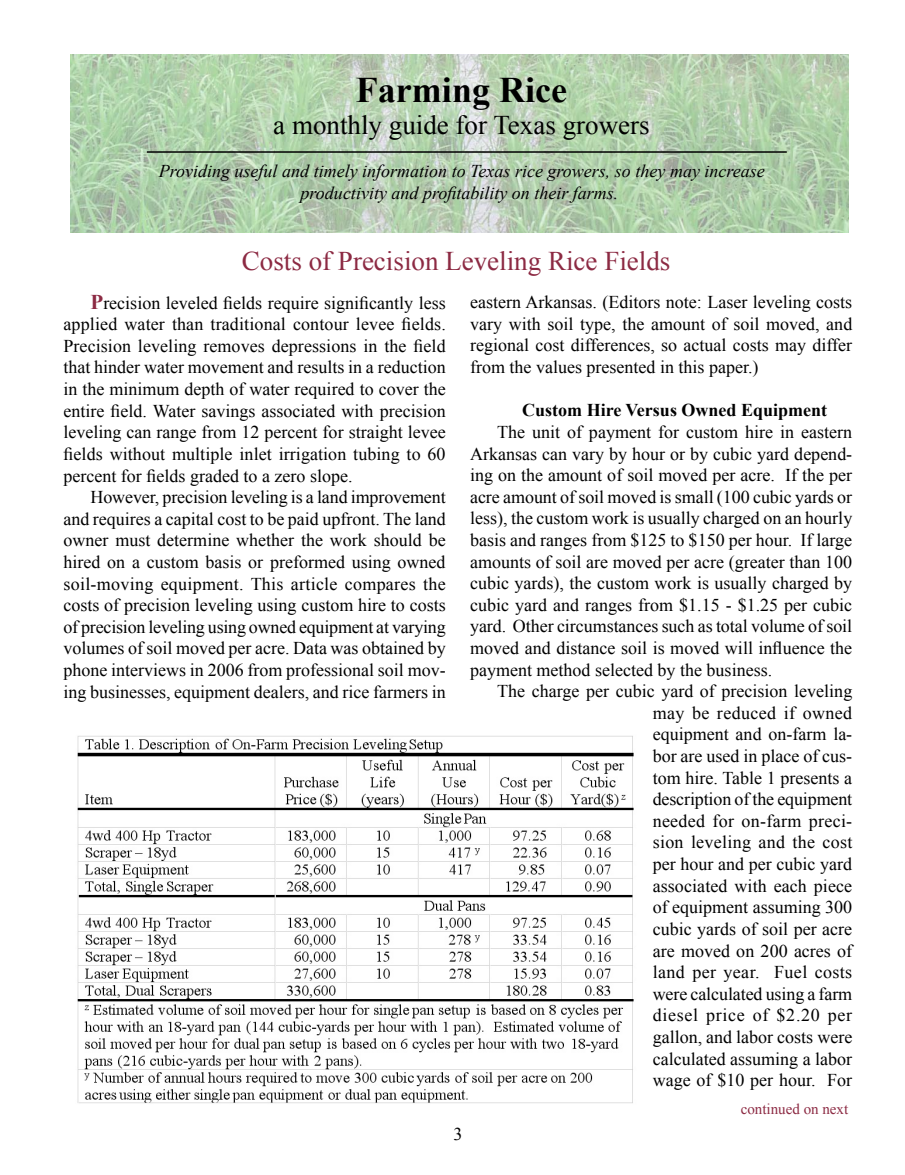
<style>
.page{position:relative;width:905px;height:1175px;background:#fff}
.page>*{position:absolute;margin:0;border:0;box-sizing:border-box;transform-origin:0 0}
.t1{font:700 36px "Times New Roman";color:#000}
.t2{font:27px "Times New Roman";color:#8c2a43}
.t3{font:27px "Times New Roman";color:#000}
.t4{font:18px/21.6px "Times New Roman";color:#000;text-align:justify}
.t5{font:italic 18px/21.6px "Times New Roman";color:#000;text-align:center}
.t6{font:700 18px "Times New Roman";color:#000}
.t7{font:15px "Times New Roman";color:#8c2a43}
.s1{font-weight:700;font-size:21px;color:#8c2a43}
</style>
<div class="page">
<img style="left:70px;top:54px;width:778px;height:178px">
<hr style="left:147px;top:151px;width:639px;height:2px;background:#000">
<img style="left:77px;top:736px;width:557px;height:367px">
<h1 class="t1" style="left:356px;top:69px;width:212px">Farming Rice</h1>
<h2 class="t3" style="left:273px;top:109px;width:378px">a monthly guide for Texas growers</h2>
<p class="t5" style="left:159px;top:160px;width:607px">Providing useful and timely information to Texas rice growers, so they may increase productivity and profitability on their farms.</p>
<h2 class="t2" style="left:242px;top:245px;width:430px">Costs of Precision Leveling Rice Fields</h2>
<p class="t4" style="left:63px;top:291px;width:384px;text-indent:27px"><span class="s1">P</span>recision leveled fields require significantly less applied water than traditional contour levee fields.<br>Precision leveling removes depressions in the field that hinder water movement and results in a reduction in the minimum depth of water required to cover the entire field. Water savings associated with precision leveling can range from 12 percent for straight levee fields without multiple inlet irrigation tubing to 60 percent for fields graded to a zero slope.</p>
<p class="t4" style="left:63px;top:486px;width:384px;text-indent:27px">However, precision leveling is a land improvement and requires a capital cost to be paid upfront. The land owner must determine whether the work should be hired on a custom basis or preformed using owned soil-moving equipment. This article compares the costs of precision leveling using custom hire to costs of precision leveling using owned equipment at varying volumes of soil moved per acre. Data was obtained by phone interviews in 2006 from professional soil mov&shy;ing businesses, equipment dealers, and rice farmers in</p>
<p class="t4" style="left:453px;top:1123px;width:10px">3</p>
<p class="t4" style="left:470px;top:291px;width:384px">eastern Arkansas. (Editors note: Laser leveling costs vary with soil type, the amount of soil moved, and regional cost differences, so actual costs may differ from the values presented in this paper.)</p>
<p class="t6" style="left:522px;top:400px;width:306px">Custom Hire Versus Owned Equipment</p>
<p class="t4" style="left:470px;top:421px;width:384px;text-indent:27px">The unit of payment for custom hire in eastern Arkansas can vary by hour or by cubic yard depend&shy;ing on the amount of soil moved per acre. If the per acre amount of soil moved is small (100 cubic yards or less), the custom work is usually charged on an hourly basis and ranges from $125 to $150 per hour. If large amounts of soil are moved per acre (greater than 100 cubic yards), the custom work is usually charged by cubic yard and ranges from $1.15 - $1.25 per cubic yard. Other circumstances such as total volume of soil moved and distance soil is moved will influence the payment method selected by the business.</p>
<p class="t4" style="left:652px;top:680px;width:201px;text-indent:-156px">The charge per cubic yard of precision leveling may be reduced if owned equipment and on-farm la&shy;bor are used in place of cus&shy;tom hire. Table 1 presents a description of the equipment needed for on-farm preci&shy;sion leveling and the cost per hour and per cubic yard associated with each piece of equipment assuming 300 cubic yards of soil per acre are moved on 200 acres of land per year. Fuel costs were calculated using a farm diesel price of $2.20 per gallon, and labor costs were calculated assuming a labor wage of $10 per hour. For</p>
<p class="t7" style="left:740px;top:1100px;width:109px">continued on next</p>
</div>
